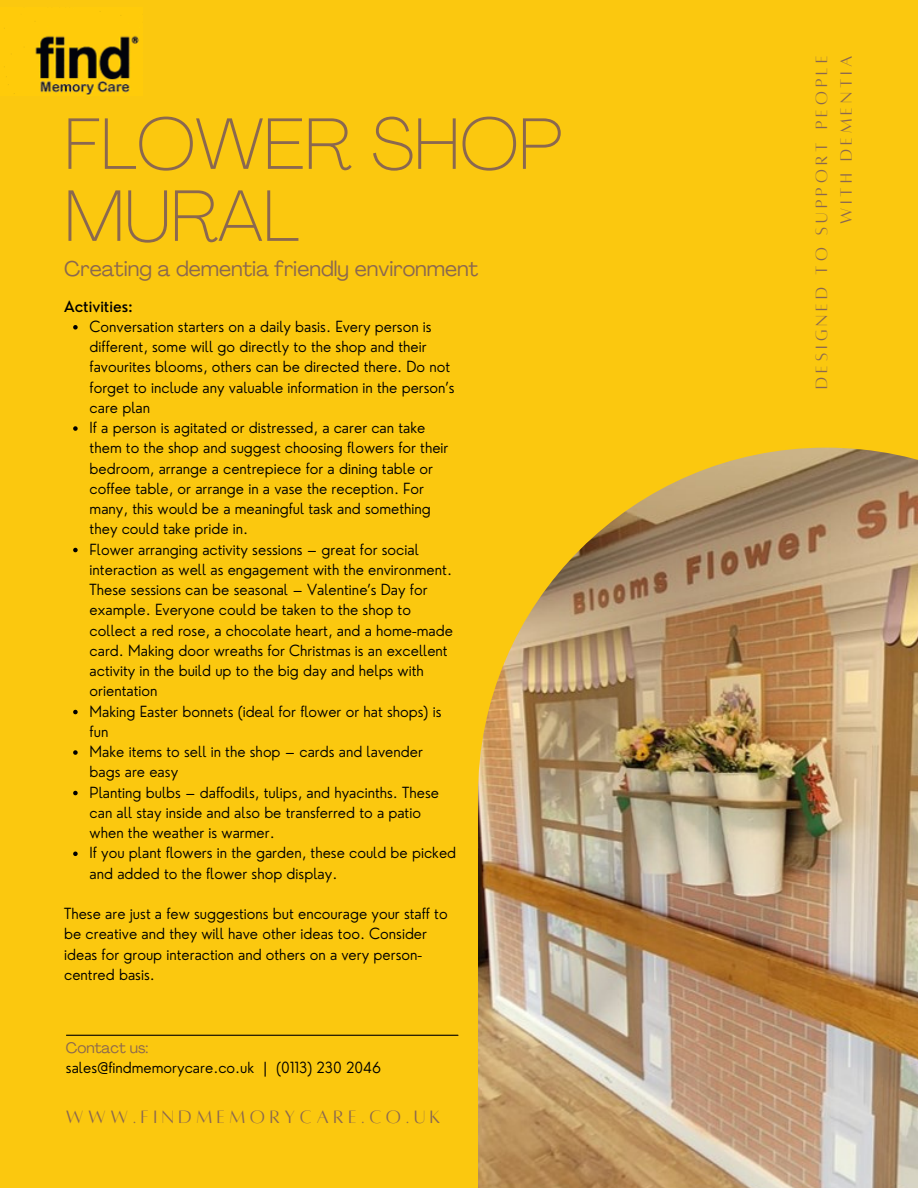
<style>
.page{position:relative;width:918px;height:1188px;background:#fbc80f}
.page>*{position:absolute;margin:0;border:0;box-sizing:border-box;transform-origin:0 0}
.t1{font:100 72px/72px "Agrandir";color:#8b684f}
.t2{font:21px "Agrandir";color:#8b684f}
.t3{font:19.8px "Alta regular";letter-spacing:.23em;color:#8b684f}
.t4{font:18px/24.8px "Alta regular";letter-spacing:.225em;color:#8b684f;text-align:right}
.t5{font:300 15px/20.2px "Nourd";color:#000}
.t6{font:500 15px "Nourd";color:#000}
.t7{font:15px "Agrandir";color:#8b684f}
</style>
<div class="page">
<img style="left:478px;top:448px;width:440px;height:740px">
<hr style="left:66px;top:1035px;width:392px;height:1px;background:#000">
<img style="left:4px;top:28px;width:135px;height:67px">
<svg style="left:73px;top:325px;width:5px;height:5px"></svg>
<svg style="left:73px;top:426px;width:5px;height:5px"></svg>
<svg style="left:73px;top:548px;width:5px;height:4px"></svg>
<svg style="left:73px;top:710px;width:5px;height:4px"></svg>
<svg style="left:73px;top:750px;width:5px;height:5px"></svg>
<svg style="left:73px;top:791px;width:5px;height:4px"></svg>
<svg style="left:73px;top:852px;width:5px;height:4px"></svg>
<p class="t1" style="left:64px;top:115px;width:500px">FLOWER SHOP<br>MURAL</p>
<p class="t2" style="left:64px;top:260px;width:416px">Creating a dementia friendly environment</p>
<p class="t5" style="left:90px;top:316px;width:367px">Conversation starters on a daily basis. Every person is different, some will go directly to the shop and their favourites blooms, others can be directed there. Do not forget to include any valuable information in the person’s care plan</p>
<p class="t5" style="left:90px;top:417px;width:360px">If a person is agitated or distressed, a carer can take them to the shop and suggest choosing flowers for their bedroom, arrange a centrepiece for a dining table or coffee table, or arrange in a vase the reception. For many, this would be a meaningful task and something they could take pride in.</p>
<p class="t5" style="left:90px;top:539px;width:365px">Flower arranging activity sessions – great for social interaction as well as engagement with the environment.<br>These sessions can be seasonal – Valentine’s Day for example. Everyone could be taken to the shop to collect a red rose, a chocolate heart, and a home-made card. Making door wreaths for Christmas is an excellent activity in the build up to the big day and helps with orientation</p>
<p class="t5" style="left:90px;top:701px;width:353px">Making Easter bonnets (ideal for flower or hat shops) is fun</p>
<p class="t5" style="left:90px;top:741px;width:335px">Make items to sell in the shop – cards and lavender bags are easy</p>
<p class="t5" style="left:90px;top:782px;width:351px">Planting bulbs – daffodils, tulips, and hyacinths. These can all stay inside and also be transferred to a patio when the weather is warmer.</p>
<p class="t5" style="left:90px;top:843px;width:368px">If you plant flowers in the garden, these could be picked and added to the flower shop display.</p>
<p class="t6" style="left:64px;top:297px;width:70px">Activities:</p>
<p class="t5" style="left:64px;top:903px;width:385px">These are just a few suggestions but encourage your staff to be creative and they will have other ideas too. Consider ideas for group interaction and others on a very person&shy;centred basis.</p>
<p class="t7" style="left:66px;top:1042px;width:84px">Contact us:</p>
<p class="t5" style="left:66px;top:1057px;width:317px">sales@findmemorycare.co.uk | (0113) 230 2046</p>
<p class="t3" style="left:66px;top:1107px;width:376px">WWW.FINDMEMORYCARE.CO.UK</p>
<p class="t4" style="left:809px;top:389px;width:334px;rotate:-90deg">DESIGNED TO SUPPORT PEOPLE<br>WITH DEMENTIA</p>
</div>
